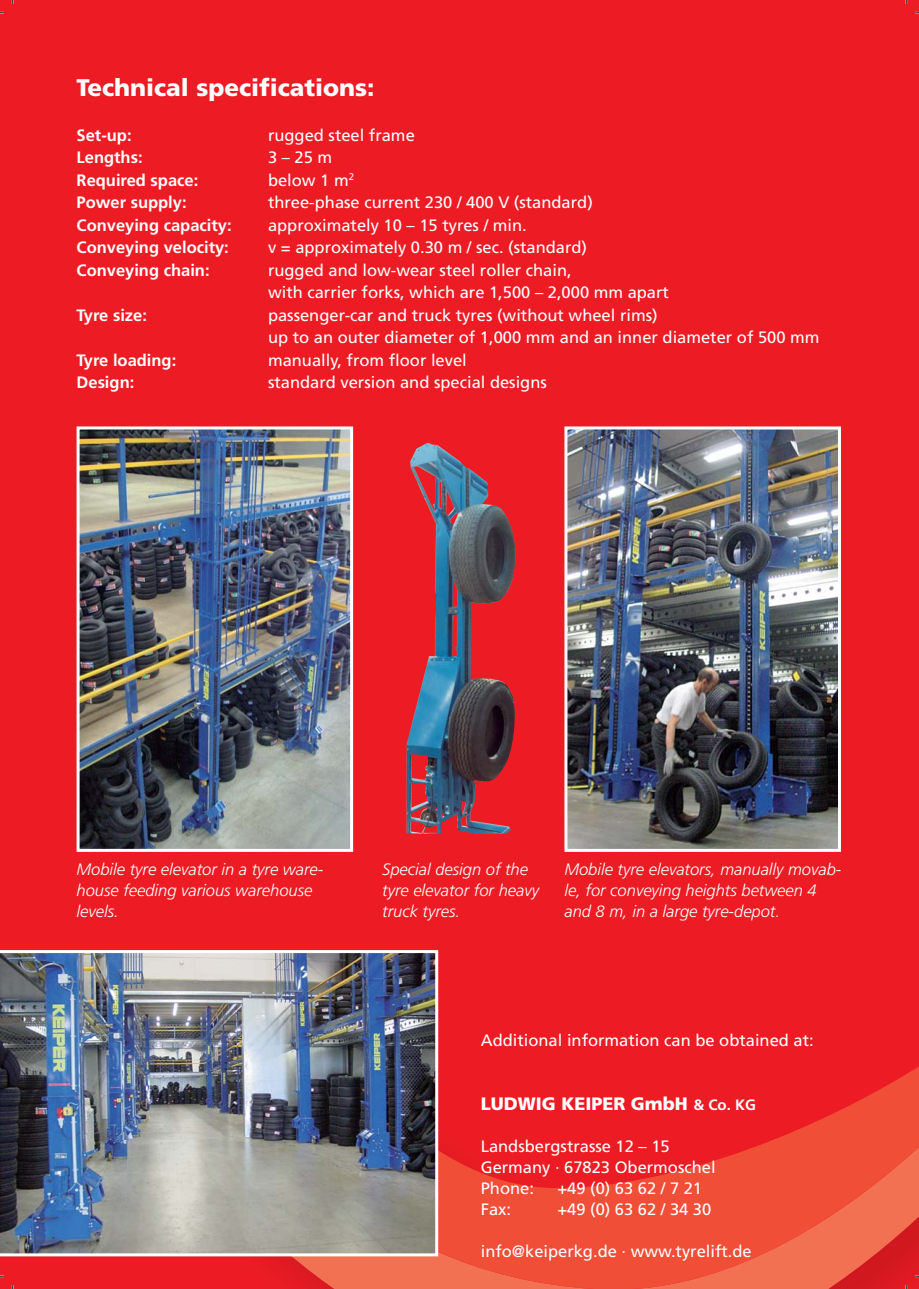
<style>
.page{position:relative;width:919px;height:1289px;background:#fff}
.page>*{position:absolute;margin:0;border:0;box-sizing:border-box;transform-origin:0 0}
.t1{font:900 24px "Frutiger LT";color:#fff}
.t2{font:900 18px "Frutiger LT";color:#fff}
.t3{font:16.5px/22.5px "Frutiger LT";color:#fff}
.t4{font:italic 300 16.5px/21px "Frutiger LT";color:#fff}
.t5{font:700 16.5px "Frutiger LT";color:#fff}
.s1{font-weight:700;font-size:15px}
</style>
<div class="page">
<div style="left:0;top:0;width:918px;height:1288px;background:#ed1c24"></div>
<svg style="left:0;top:1012px;width:918px;height:276px"></svg>
<img style="left:81px;top:430px;width:268px;height:417px">
<div style="left:77px;top:426px;width:276px;height:425px;border:3px solid #fff"></div>
<img style="left:568px;top:430px;width:268px;height:417px">
<div style="left:564px;top:426px;width:276px;height:425px;border:3px solid #fff"></div>
<img style="left:0;top:950px;width:438px;height:306px">
<img style="left:406px;top:443px;width:110px;height:390px">
<h1 class="t1" style="left:77px;top:78px;width:299px">Technical specifications:</h1>
<p class="t5" style="left:77px;top:129px;width:57px">Set-up:</p>
<p class="t3" style="left:268px;top:124px;width:148px">rugged steel frame</p>
<p class="t5" style="left:77px;top:151px;width:67px">Lengths:</p>
<p class="t3" style="left:268px;top:147px;width:66px">3 – 25 m</p>
<p class="t5" style="left:77px;top:174px;width:123px">Required space:</p>
<p class="t3" style="left:268px;top:169px;width:88px">below 1 m<sup>2</sup></p>
<p class="t5" style="left:77px;top:196px;width:112px">Power supply:</p>
<p class="t3" style="left:268px;top:192px;width:326px">three-phase current 230 / 400 V (standard)</p>
<p class="t5" style="left:77px;top:219px;width:156px">Conveying capacity:</p>
<p class="t3" style="left:268px;top:214px;width:260px">approximately 10 – 15 tyres / min.</p>
<p class="t5" style="left:77px;top:241px;width:154px">Conveying velocity:</p>
<p class="t3" style="left:268px;top:237px;width:320px">v = approximately 0.30 m / sec. (standard)</p>
<p class="t5" style="left:77px;top:264px;width:134px">Conveying chain:</p>
<p class="t3" style="left:268px;top:259px;width:402px">rugged and low-wear steel roller chain,<br>with carrier forks, which are 1,500 – 2,000 mm apart</p>
<p class="t5" style="left:77px;top:309px;width:72px">Tyre size:</p>
<p class="t3" style="left:268px;top:304px;width:553px">passenger-car and truck tyres (without wheel rims)<br>up to an outer diameter of 1,000 mm and an inner diameter of 500 mm</p>
<p class="t5" style="left:77px;top:354px;width:101px">Tyre loading:</p>
<p class="t3" style="left:268px;top:349px;width:200px">manually, from floor level</p>
<p class="t5" style="left:77px;top:376px;width:59px">Design:</p>
<p class="t3" style="left:268px;top:372px;width:280px">standard version and special designs</p>
<p class="t4" style="left:382px;top:859px;width:158px">Special design of the tyre elevator for heavy truck tyres.</p>
<p class="t4" style="left:77px;top:859px;width:248px">Mobile tyre elevator in a tyre ware&shy;house feeding various warehouse levels.</p>
<p class="t4" style="left:564px;top:859px;width:278px">Mobile tyre elevators, manually movab&shy;le, for conveying heights between 4 and 8 m, in a large tyre-depot.</p>
<p class="t3" style="left:480px;top:1030px;width:334px">Additional information can be obtained at:</p>
<p class="t2" style="left:480px;top:1096px;width:277px">LUDWIG KEIPER GmbH <span class="s1">&amp; Co. KG</span></p>
<p class="t3" style="left:480px;top:1136px;width:236px;line-height:21px">Landsbergstrasse 12 – 15<br>Germany · 67823 Obermoschel<br>Phone:</p>
<p class="t3" style="left:557px;top:1177px;width:146px">+49 (0) 63 62 / 7 21</p>
<p class="t3" style="left:480px;top:1198px;width:32px">Fax:</p>
<p class="t3" style="left:557px;top:1198px;width:155px">+49 (0) 63 62 / 34 30</p>
<p class="t3" style="left:480px;top:1240px;width:272px">info@keiperkg.de · www.tyrelift.de</p>
</div>
